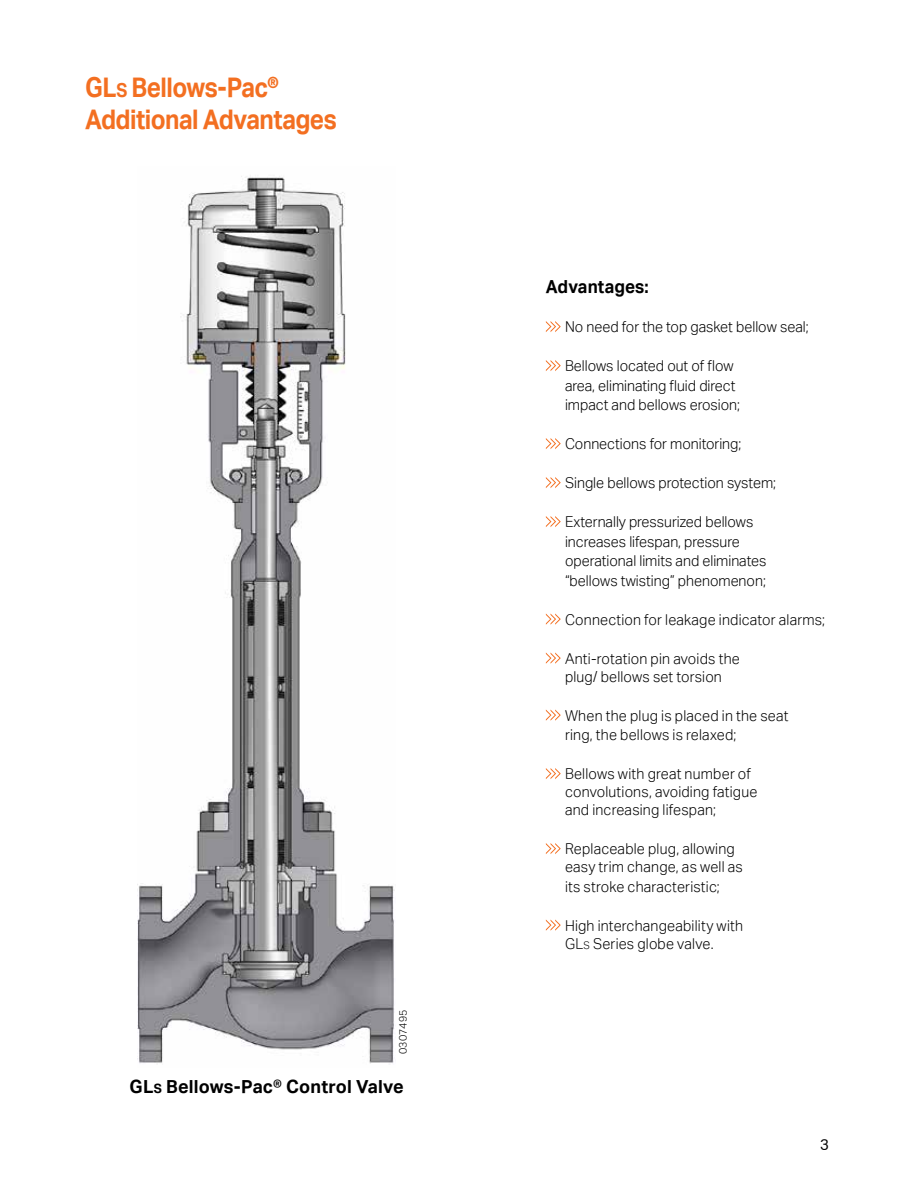
<style>
.page{position:relative;width:918px;height:1188px;background:#fff}
.page>*{position:absolute;margin:0;border:0;box-sizing:border-box;transform-origin:0 0}
.t1{font:700 27px/32.4px "Aktiv Grotesk W01";letter-spacing:-.025em;color:#f36f21;scale:.9 1}
.t2{font:700 18px "Aktiv Grotesk W01";letter-spacing:.005em;color:#000}
.t3{font:700 18px "Aktiv Grotesk W01";letter-spacing:.005em;color:#000;scale:.95 1}
.t4{font:300 15px/19.5px "Aktiv Grotesk W01";letter-spacing:.005em;color:#000;scale:.95 1}
.t5{font:15px "Aktiv Grotesk W01";color:#000}
.t6{font:300 10.65px "Aktiv Grotesk W01";color:#000}
.s1{font-size:18.9px}
.s2{font-size:12.6px}
.s3{font-style:inherit}
.s4{font-size:10.5px}
</style>
<div class="page">
<svg style="left:546px;top:321px;width:15px;height:11px"></svg>
<svg style="left:546px;top:360px;width:15px;height:11px"></svg>
<svg style="left:546px;top:438px;width:15px;height:11px"></svg>
<svg style="left:546px;top:477px;width:15px;height:11px"></svg>
<svg style="left:546px;top:516px;width:15px;height:11px"></svg>
<svg style="left:546px;top:614px;width:15px;height:11px"></svg>
<svg style="left:546px;top:653px;width:15px;height:11px"></svg>
<svg style="left:546px;top:710px;width:15px;height:11px"></svg>
<svg style="left:546px;top:768px;width:15px;height:11px"></svg>
<svg style="left:546px;top:843px;width:15px;height:11px"></svg>
<svg style="left:546px;top:920px;width:15px;height:11px"></svg>
<img style="left:138px;top:176px;width:257px;height:888px">
<h1 class="t1" style="left:85px;top:71px;width:281px">GL<span class="s1">s</span> Bellows-Pac<sup>®<br></sup>Additional Advantages</h1>
<p class="t6" style="left:397px;top:1054px;width:46px;rotate:-90deg">0307495</p>
<p class="t2" style="left:130px;top:1077px;width:276px">GL<span class="s2">s</span> Bellows-Pac® Control Valve</p>
<p class="t3" style="left:546px;top:277px;width:110px">Advantages:</p>
<p class="t4" style="left:565px;top:317px;width:258px">No need for the top gasket bellow seal;</p>
<p class="t4" style="left:565px;top:356px;width:186px">Bellows located out of flow area, eliminating fluid direct impact and bellows erosion;</p>
<p class="t4" style="left:565px;top:434px;width:187px">Connections for monitoring;</p>
<p class="t4" style="left:565px;top:473px;width:224px">Single bellows protection system;</p>
<p class="t4" style="left:565px;top:512px;width:214px">Externally pressurized bellows increases lifespan, pressure operational limits and eliminates “bellows twisting” phenomenon;</p>
<p class="t4" style="left:565px;top:610px;width:275px">Connection for leakage indicator alarms;</p>
<p class="t4" style="left:565px;top:650px;width:186px;line-height:18px">Anti-rotation pin avoids the plug/ bellows set torsion</p>
<p class="t4" style="left:565px;top:706px;width:237px">When the plug is placed in the seat ring, the bellows is relaxed;</p>
<p class="t4" style="left:565px;top:765px;width:204px;line-height:18px">Bellows with great number of convolutions, avoiding fatigue and increasing lifespan;</p>
<p class="t4" style="left:565px;top:840px;width:189px;line-height:18px">Replaceable plug, allowing easy trim change, as well as</p>
<p class="t4" style="left:565px;top:877px;width:164px">its stroke characteristic;</p>
<p class="t4" style="left:565px;top:917px;width:189px;line-height:18px">High interchangeability with<br><span class="s3">GL</span><span class="s4">s</span> Series globe valve.</p>
<p class="t5" style="left:820px;top:1136px;width:10px">3</p>
</div>
